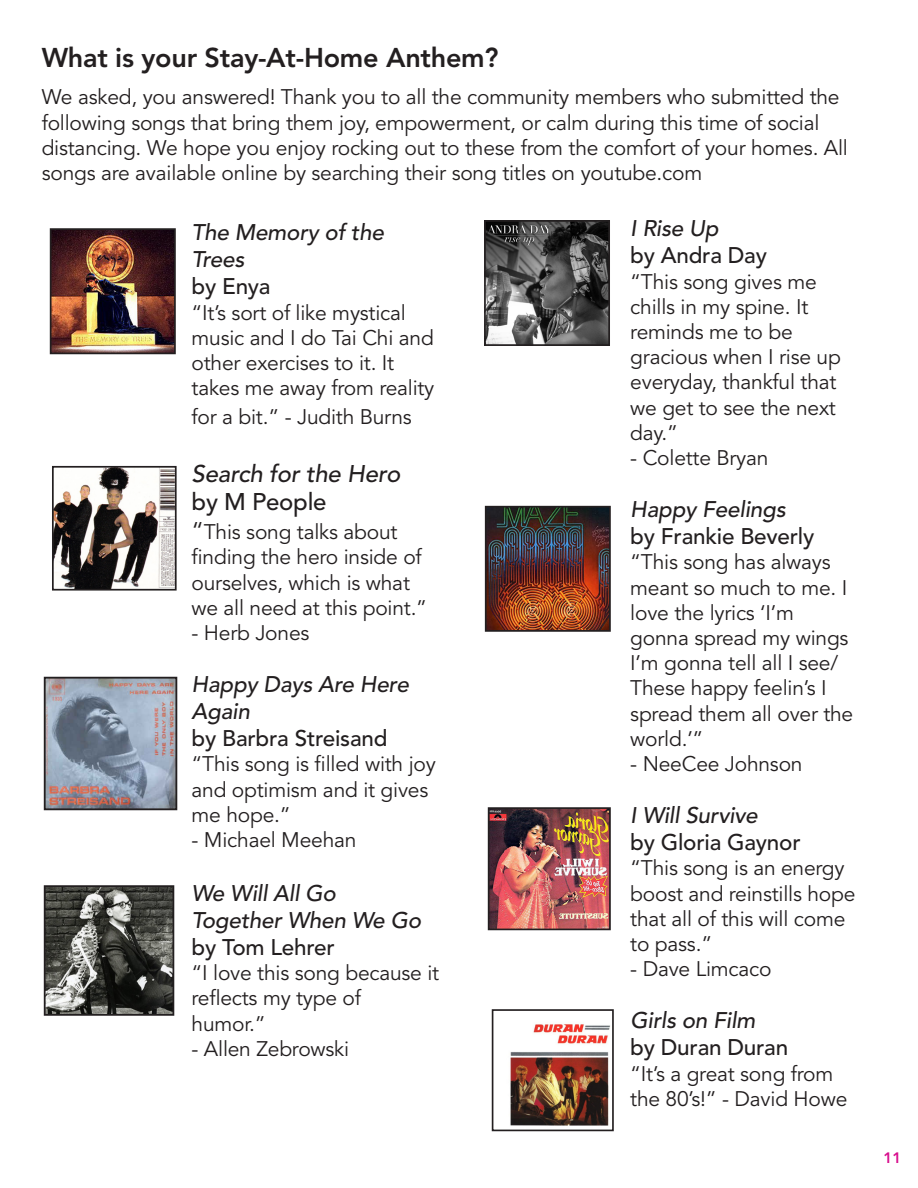
<style>
.page{position:relative;width:918px;height:1188px;background:#fff}
.page>*{position:absolute;margin:0;border:0;box-sizing:border-box;transform-origin:0 0}
.t1{font:800 27px "Avenir";letter-spacing:-.01em;color:#231f20}
.t2{font:italic 500 24px "Avenir";letter-spacing:-.01em;color:#231f20}
.t3{font:500 24px "Avenir";letter-spacing:-.01em;color:#231f20}
.t4{font:italic 500 22.5px/27px "Avenir";letter-spacing:-.01em;color:#231f20}
.t5{font:500 22.5px "Avenir";letter-spacing:-.01em;color:#231f20}
.t6{font:21px/25.2px "Avenir";letter-spacing:-.01em;color:#231f20}
.t7{font:800 15px "Avenir";color:#d70c8c}
.s1{font-size:24px}
</style>
<div class="page">
<img style="left:53px;top:231px;width:120px;height:120px">
<div style="left:50px;top:228px;width:126px;height:126px;border:2px solid #231f20"></div>
<img style="left:55px;top:469px;width:119px;height:119px">
<div style="left:52px;top:466px;width:125px;height:125px;border:2px solid #231f20"></div>
<img style="left:47px;top:680px;width:127px;height:127px">
<div style="left:44px;top:677px;width:133px;height:133px;border:2px solid #231f20"></div>
<img style="left:47px;top:888px;width:124px;height:125px">
<div style="left:44px;top:885px;width:130px;height:131px;border:2px solid #231f20"></div>
<img style="left:487px;top:223px;width:120px;height:120px">
<div style="left:484px;top:220px;width:126px;height:126px;border:2px solid #231f20"></div>
<img style="left:488px;top:509px;width:120px;height:120px">
<div style="left:485px;top:506px;width:126px;height:126px;border:2px solid #231f20"></div>
<img style="left:491px;top:810px;width:117px;height:117px">
<div style="left:488px;top:807px;width:123px;height:123px;border:2px solid #231f20"></div>
<img style="left:510px;top:1024px;width:100px;height:102px">
<div style="left:492px;top:1009px;width:122px;height:122px;border:2px solid #231f20"></div>
<p class="t1" style="left:42px;top:42px;width:458px">What is your Stay-At-Home Anthem?</p>
<p class="t6" style="left:42px;top:85px;width:799px">We asked, you answered! Thank you to all the community members who submitted the following songs that bring them joy, empowerment, or calm during this time of social</p>
<p class="t6" style="left:42px;top:136px;width:808px">distancing. We hope you enjoy rocking out to these from the comfort of your homes. All songs are available online by searching their song titles on youtube.com</p>
<p class="t4" style="left:192px;top:220px;width:194px">The Memory of the<br>Trees</p>
<p class="t5" style="left:192px;top:274px;width:81px">by Enya</p>
<p class="t6" style="left:192px;top:300px;width:244px">“It’s sort of like mystical music and I do Tai Chi and other exercises to it. It takes me away from reality</p>
<p class="t6" style="left:192px;top:405px;width:222px">for a bit.” - Judith Burns</p>
<p class="t2" style="left:192px;top:459px;width:210px">Search for the Hero</p>
<p class="t3" style="left:192px;top:488px;width:136px">by M People</p>
<p class="t6" style="left:192px;top:520px;width:237px"><span class="s1">“</span>This song talks about finding the hero inside of ourselves, which is what we all need at this point.”</p>
<p class="t6" style="left:192px;top:621px;width:119px">- Herb Jones</p>
<p class="t4" style="left:192px;top:671px;width:219px">Happy Days Are Here<br>Again</p>
<p class="t5" style="left:192px;top:725px;width:197px">by Barbra Streisand</p>
<p class="t6" style="left:192px;top:752px;width:246px">“This song is filled with joy and optimism and it gives me hope.”</p>
<p class="t6" style="left:192px;top:828px;width:166px">- Michael Meehan</p>
<p class="t4" style="left:192px;top:880px;width:146px">We Will All Go</p>
<p class="t4" style="left:192px;top:907px;width:231px">Together When We Go</p>
<p class="t5" style="left:192px;top:934px;width:145px">by Tom Lehrer</p>
<p class="t6" style="left:192px;top:961px;width:249px">“I love this song because it reflects my type of</p>
<p class="t6" style="left:192px;top:1011px;width:76px">humor.”</p>
<p class="t6" style="left:192px;top:1036px;width:159px">- Allen Zebrowski</p>
<p class="t4" style="left:630px;top:216px;width:90px">I Rise Up</p>
<p class="t5" style="left:630px;top:243px;width:138px">by Andra Day</p>
<p class="t6" style="left:630px;top:269px;width:188px">“This song gives me chills in my spine. It</p>
<p class="t6" style="left:630px;top:320px;width:164px">reminds me to be</p>
<p class="t6" style="left:630px;top:345px;width:212px">gracious when I rise up</p>
<p class="t6" style="left:630px;top:370px;width:208px;text-align:justify">everyday, thankful that we get to see the next day.”</p>
<p class="t6" style="left:630px;top:446px;width:140px">- Colette Bryan</p>
<p class="t4" style="left:630px;top:497px;width:157px">Happy Feelings</p>
<p class="t5" style="left:630px;top:523px;width:186px">by Frankie Beverly</p>
<p class="t6" style="left:630px;top:550px;width:219px">“This song has always meant so much to me. I love the lyrics ‘I’m</p>
<p class="t6" style="left:630px;top:626px;width:225px">gonna spread my wings<br>I’m gonna tell all I see/<br>These happy feelin’s I spread them all over the world.’”</p>
<p class="t6" style="left:630px;top:752px;width:174px">- NeeCee Johnson</p>
<p class="t4" style="left:630px;top:803px;width:129px">I Will Survive</p>
<p class="t5" style="left:630px;top:829px;width:172px">by Gloria Gaynor</p>
<p class="t6" style="left:630px;top:856px;width:227px">“This song is an energy boost and reinstills hope that all of this will come to pass.”</p>
<p class="t6" style="left:630px;top:957px;width:143px">- Dave Limcaco</p>
<p class="t4" style="left:630px;top:1008px;width:127px">Girls on Film</p>
<p class="t5" style="left:630px;top:1035px;width:159px">by Duran Duran</p>
<p class="t6" style="left:630px;top:1061px;width:219px">“It’s a great song from the 80’s!” - David Howe</p>
<p class="t7" style="left:884px;top:1149px;width:19px">11</p>
</div>
